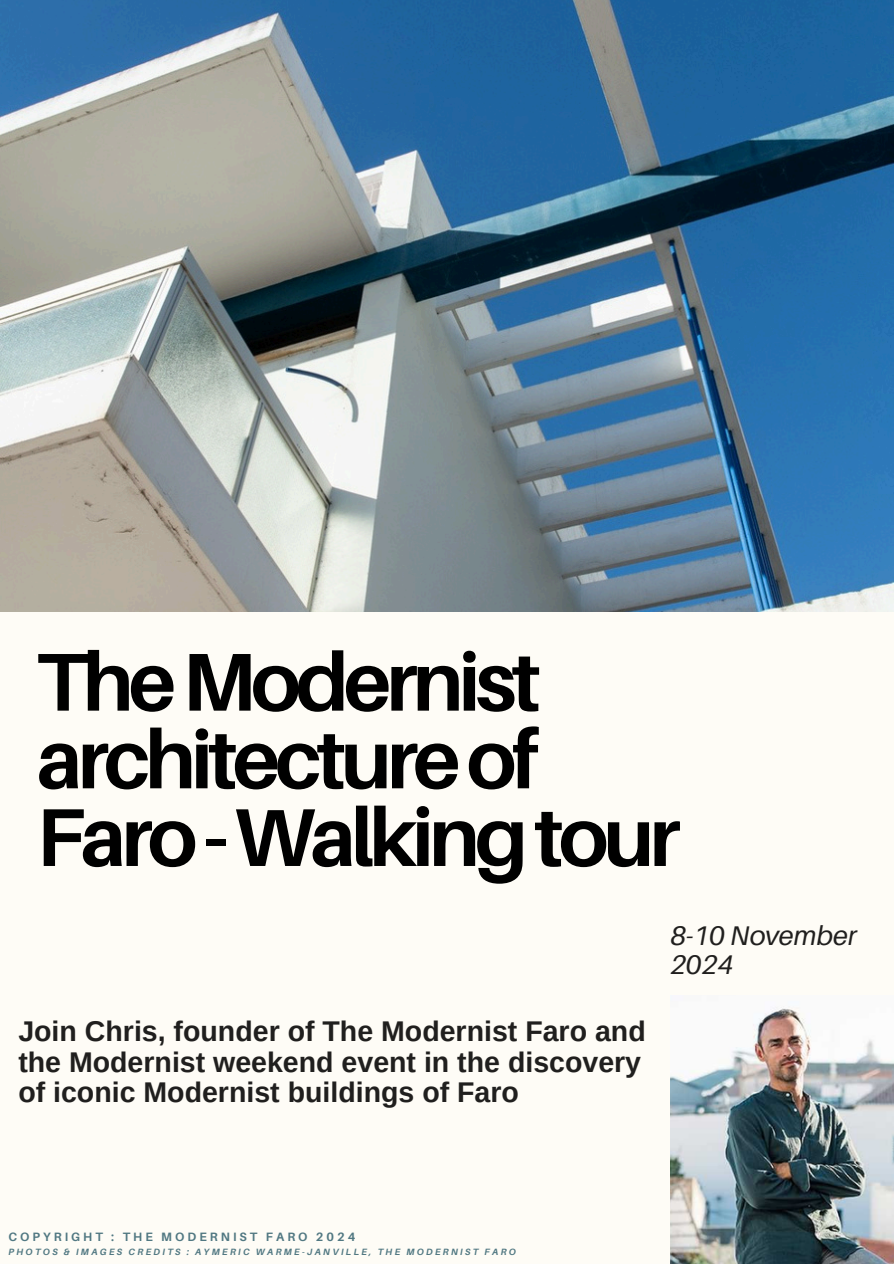
<style>
.page{position:relative;width:894px;height:1264px;background:#fff}
.page>*{position:absolute;margin:0;border:0;box-sizing:border-box;transform-origin:0 0}
.t1{font:700 82.05px/77.7px "Aileron";letter-spacing:-.06em;color:#000}
.t2{font:700 28.5px/30.3px "Arimo";color:#201f1e}
.t3{font:italic 27px/29.2px "Aileron";color:#201f1e}
.t4{font:700 12.15px "Aileron";letter-spacing:.25em;color:#517882}
.t5{font:italic 700 9.15px "Aileron";letter-spacing:.25em;color:#517882}
</style>
<div class="page">
<div style="left:0;top:0;width:893px;height:1263px;background:#fefcf6"></div>
<img style="left:0;top:0;width:893px;height:611px">
<img style="left:670px;top:1008px;width:223px;height:255px">
<p class="t1" style="left:36px;top:641px;width:645px">TheModernist architectureof<br>Faro-Walkingtour</p>
<h3 class="t2" style="left:18px;top:1016px;width:628px">Join Chris, founder of The Modernist Faro and the Modernist weekend event in the discovery of iconic Modernist buildings of Faro</h3>
<h1 class="t3" style="left:670px;top:920px;width:187px">8-10 November<br>2024</h1>
<p class="t4" style="left:9px;top:1229px;width:348px">COPYRIGHT : THE MODERNIST FARO 2024</p>
<p class="t5" style="left:9px;top:1245px;width:509px">PHOTOS &amp; IMAGES CREDITS : AYMERIC WARME-JANVILLE, THE MODERNIST FARO</p>
</div>
